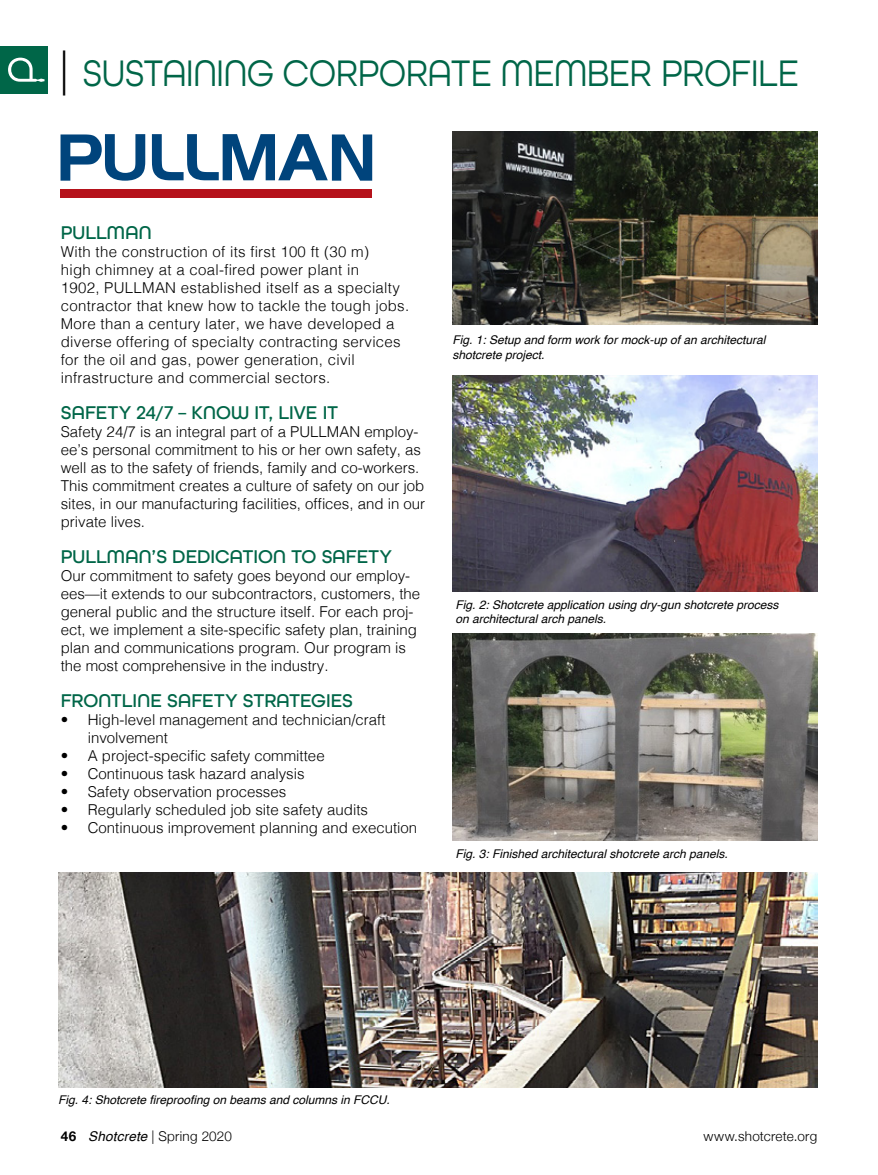
<style>
.page{position:relative;width:878px;height:1175px;background:#fff}
.page>*{position:absolute;margin:0;border:0;box-sizing:border-box;transform-origin:0 0}
.t1{font:39px "All Round Gothic";color:#006648;scale:.9 1}
.t2{font:500 19.5px "All Round Gothic";color:#006648}
.t3{font:300 15px/18px "Helvetica";color:#000}
.t4{font:300 15px/18px "Helvetica";letter-spacing:.02em;color:#000}
.t5{font:300 13.5px "Helvetica Neue";letter-spacing:.02em;color:#000}
.t6{font:italic 12px/14.4px "Helvetica";color:#000}
.s1{font-size:45px;color:#000}
.s2{font-weight:700}
.s3{font-family:"Helvetica";font-weight:400;font-style:italic}
</style>
<div class="page">
<div style="left:60px;top:189px;width:312px;height:8px;background:#b5121b"></div>
<svg style="left:60px;top:134px;width:85px;height:47px"></svg>
<svg style="left:152px;top:134px;width:220px;height:47px"></svg>
<img style="left:453px;top:375px;width:364px;height:216px">
<img style="left:452px;top:633px;width:365px;height:207px">
<img style="left:59px;top:872px;width:758px;height:215px">
<img style="left:453px;top:131px;width:364px;height:193px">
<div style="left:0;top:46px;width:48px;height:48px;background:#006648"></div>
<svg style="left:8px;top:58px;width:36px;height:24px"></svg>
<h1 class="t1" style="left:56px;top:50px;width:827px"><span class="s1">|</span> SUSTAINING CORPORATE MEMBER PROFILE</h1>
<h2 class="t2" style="left:61px;top:221px;width:92px">PULLMAN</h2>
<p class="t4" style="left:61px;top:242px;width:350px">With the construction of its first 100 ft (30 m)<br>high chimney at a coal-fired power plant in<br>1902, PULLMAN established itself as a specialty contractor that knew how to tackle the tough jobs.<br>More than a century later, we have developed a diverse offering of specialty contracting services for the oil and gas, power generation, civil infrastructure and commercial sectors.</p>
<h2 class="t2" style="left:61px;top:401px;width:279px">SAFETY 24/7 – KNOW IT, LIVE IT</h2>
<p class="t3" style="left:61px;top:422px;width:366px">Safety 24/7 is an integral part of a PULLMAN employ&shy;ee’s personal commitment to his or her own safety, as well as to the safety of friends, family and co-workers.<br>This commitment creates a culture of safety on our job sites, in our manufacturing facilities, offices, and in our private lives.</p>
<h2 class="t2" style="left:61px;top:545px;width:333px">PULLMAN’S DEDICATION TO SAFETY</h2>
<p class="t3" style="left:61px;top:566px;width:361px">Our commitment to safety goes beyond our employ&shy;ees—it extends to our subcontractors, customers, the general public and the structure itself. For each proj&shy;ect, we implement a site-specific safety plan, training plan and communications program. Our program is the most comprehensive in the industry.</p>
<h2 class="t2" style="left:61px;top:689px;width:293px">FRONTLINE SAFETY STRATEGIES</h2>
<p class="t3" style="left:88px;top:710px;width:299px;text-indent:-27px">• High-level management and technician/craft involvement</p>
<p class="t3" style="left:61px;top:746px;width:265px">• A project-specific safety committee</p>
<p class="t3" style="left:61px;top:764px;width:245px">• Continuous task hazard analysis</p>
<p class="t3" style="left:61px;top:782px;width:227px">• Safety observation processes</p>
<p class="t3" style="left:61px;top:800px;width:309px">• Regularly scheduled job site safety audits</p>
<p class="t3" style="left:61px;top:818px;width:358px">• Continuous improvement planning and execution</p>
<p class="t6" style="left:452px;top:333px;width:314px">Fig. 1: Setup and form work for mock-up of an architectural shotcrete project.</p>
<p class="t6" style="left:455px;top:598px;width:324px">Fig. 2: Shotcrete application using dry-gun shotcrete process on architectural arch panels.</p>
<p class="t6" style="left:455px;top:847px;width:274px">Fig. 3: Finished architectural shotcrete arch panels.</p>
<p class="t6" style="left:58px;top:1093px;width:333px">Fig. 4: Shotcrete fireproofing on beams and columns in FCCU.</p>
<p class="t5" style="left:61px;top:1125px;width:173px"><span class="s2">46</span> <span class="s3">Shotcrete</span> | Spring 2020</p>
<p class="t5" style="left:703px;top:1125px;width:115px">www.shotcrete.org</p>
</div>
